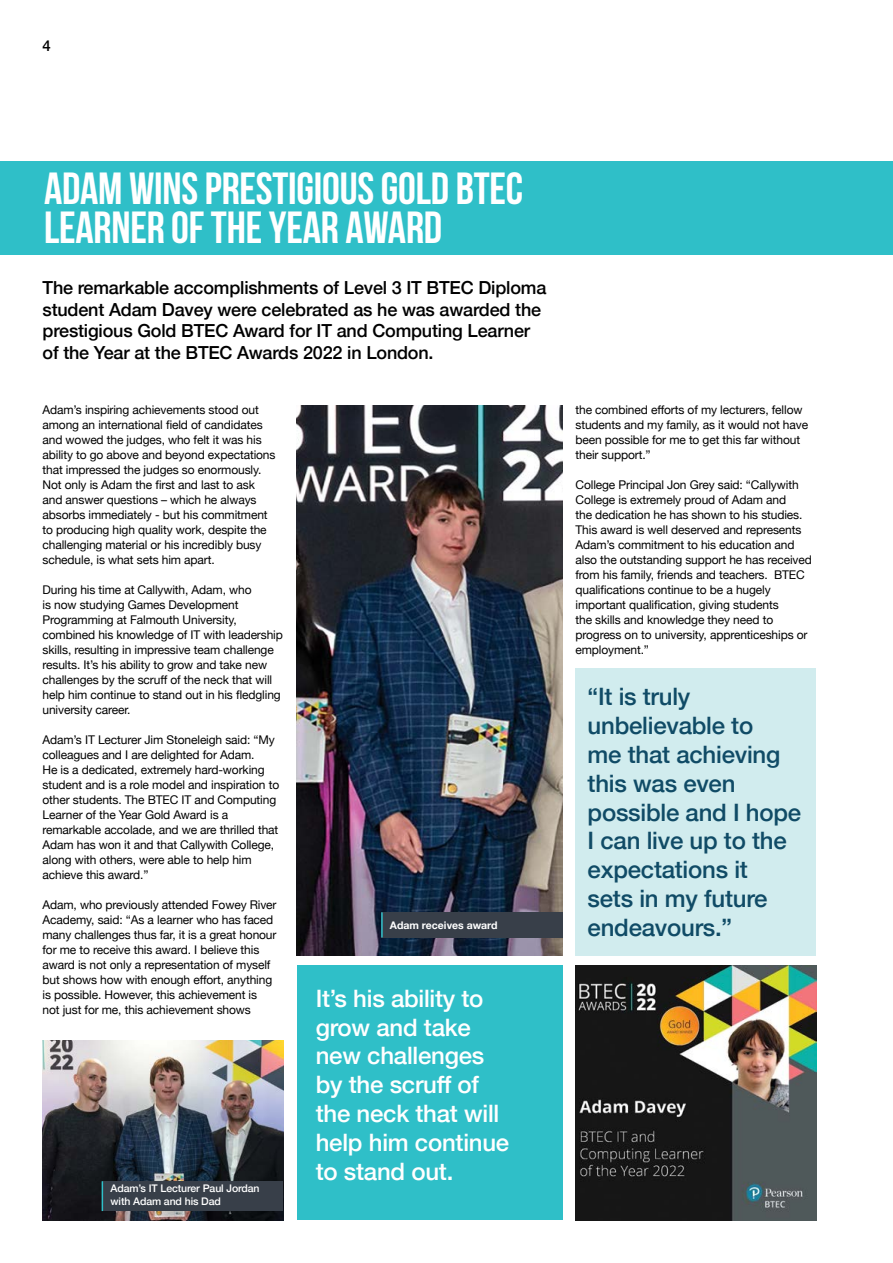
<style>
.page{position:relative;width:893px;height:1263px;background:#fff}
.page>*{position:absolute;margin:0;border:0;box-sizing:border-box;transform-origin:0 0}
.t1{font:700 45px/39px "Bebas Neue";letter-spacing:-.005em;color:#fff}
.t2{font:500 24px/28.8px "Helvetica Neue";letter-spacing:-.01em;color:#104b66}
.t3{font:500 24px/28.8px "Helvetica Neue";letter-spacing:-.01em;color:#fff}
.t4{font:500 18px/21.6px "Helvetica Neue";letter-spacing:-.01em;color:#000}
.t5{font:500 15px "Helvetica Neue";color:#000}
.t6{font:12px/15px "Helvetica Neue";letter-spacing:-.01em;color:#000}
.t7{font:500 10.5px/12.6px "Helvetica Neue";letter-spacing:-.01em;color:#fff}
.t8{font:700 10.5px "Helvetica Neue";color:#fff}
</style>
<div class="page">
<div style="left:575px;top:668px;width:241px;height:287px;background:#d1ecee"></div>
<div style="left:297px;top:966px;width:266px;height:254px;background:#2fbfc8"></div>
<img style="left:43px;top:1040px;width:240px;height:180px">
<img style="left:296px;top:405px;width:267px;height:550px">
<div style="left:0;top:162px;width:893px;height:93px;background:#2fbfc8"></div>
<hr style="left:892px;top:792px;width:1px;height:93px;background:#2fbfc8">
<img style="left:575px;top:966px;width:241px;height:254px">
<div style="left:381px;top:912px;width:182px;height:25px;background:#383f49"></div>
<hr style="left:381px;top:912px;width:2px;height:25px;background:#2fbfc8">
<div style="left:102px;top:1181px;width:181px;height:30px;background:#383f49"></div>
<hr style="left:102px;top:1181px;width:1px;height:30px;background:#2fbfc8">
<p class="t5" style="left:43px;top:33px;width:10px">4</p>
<h1 class="t1" style="left:44px;top:168px;width:481px">ADAM WINS PRESTIGIOUS GOLD BTEC<br>LEARNER OF THE YEAR AWARD</h1>
<h3 class="t4" style="left:43px;top:275px;width:505px">The remarkable accomplishments of Level 3 IT BTEC Diploma student Adam Davey were celebrated as he was awarded the prestigious Gold BTEC Award for IT and Computing Learner of the Year at the BTEC Awards 2022 in London.</h3>
<p class="t6" style="left:43px;top:403px;width:235px">Adam’s inspiring achievements stood out among an international field of candidates and wowed the judges, who felt it was his ability to go above and beyond expectations that impressed the judges so enormously.<br>Not only is Adam the first and last to ask and answer questions – which he always absorbs immediately - but his commitment to producing high quality work, despite the challenging material or his incredibly busy schedule, is what sets him apart.</p>
<p class="t6" style="left:43px;top:583px;width:242px">During his time at Callywith, Adam, who<br>is now studying Games Development Programming at Falmouth University, combined his knowledge of IT with leadership skills, resulting in impressive team challenge results. It’s his ability to grow and take new challenges by the scruff of the neck that will help him continue to stand out in his fledgling university career.</p>
<p class="t6" style="left:43px;top:733px;width:238px">Adam’s IT Lecturer Jim Stoneleigh said: “My colleagues and I are delighted for Adam.<br>He is a dedicated, extremely hard-working student and is a role model and inspiration to other students. The BTEC IT and Computing Learner of the Year Gold Award is a remarkable accolade, and we are thrilled that Adam has won it and that Callywith College, along with others, were able to help him achieve this award.”</p>
<p class="t6" style="left:43px;top:898px;width:236px">Adam, who previously attended Fowey River Academy, said: “As a learner who has faced many challenges thus far, it is a great honour for me to receive this award. I believe this award is not only a representation of myself but shows how with enough effort, anything is possible. However, this achievement is not just for me, this achievement shows</p>
<p class="t7" style="left:111px;top:1181px;width:151px">Adam’s IT Lecturer Paul Jordan with Adam and his Dad</p>
<p class="t8" style="left:390px;top:917px;width:109px">Adam receives award</p>
<h2 class="t3" style="left:316px;top:982px;width:195px">It’s his ability to grow and take new challenges by the scruff of the neck that will help him continue to stand out.</h2>
<p class="t6" style="left:575px;top:403px;width:234px">the combined efforts of my lecturers, fellow students and my family, as it would not have been possible for me to get this far without their support.”</p>
<p class="t6" style="left:575px;top:478px;width:238px">College Principal Jon Grey said: “Callywith College is extremely proud of Adam and<br>the dedication he has shown to his studies.<br>This award is well deserved and represents Adam’s commitment to his education and also the outstanding support he has received from his family, friends and teachers. BTEC qualifications continue to be a hugely important qualification, giving students<br>the skills and knowledge they need to progress on to university, apprenticeships or employment.”</p>
<h2 class="t2" style="left:588px;top:680px;width:215px">“It is truly unbelievable to<br>me that achieving this was even possible and I hope<br>I can live up to the expectations it<br>sets in my future endeavours.”</h2>
</div>
